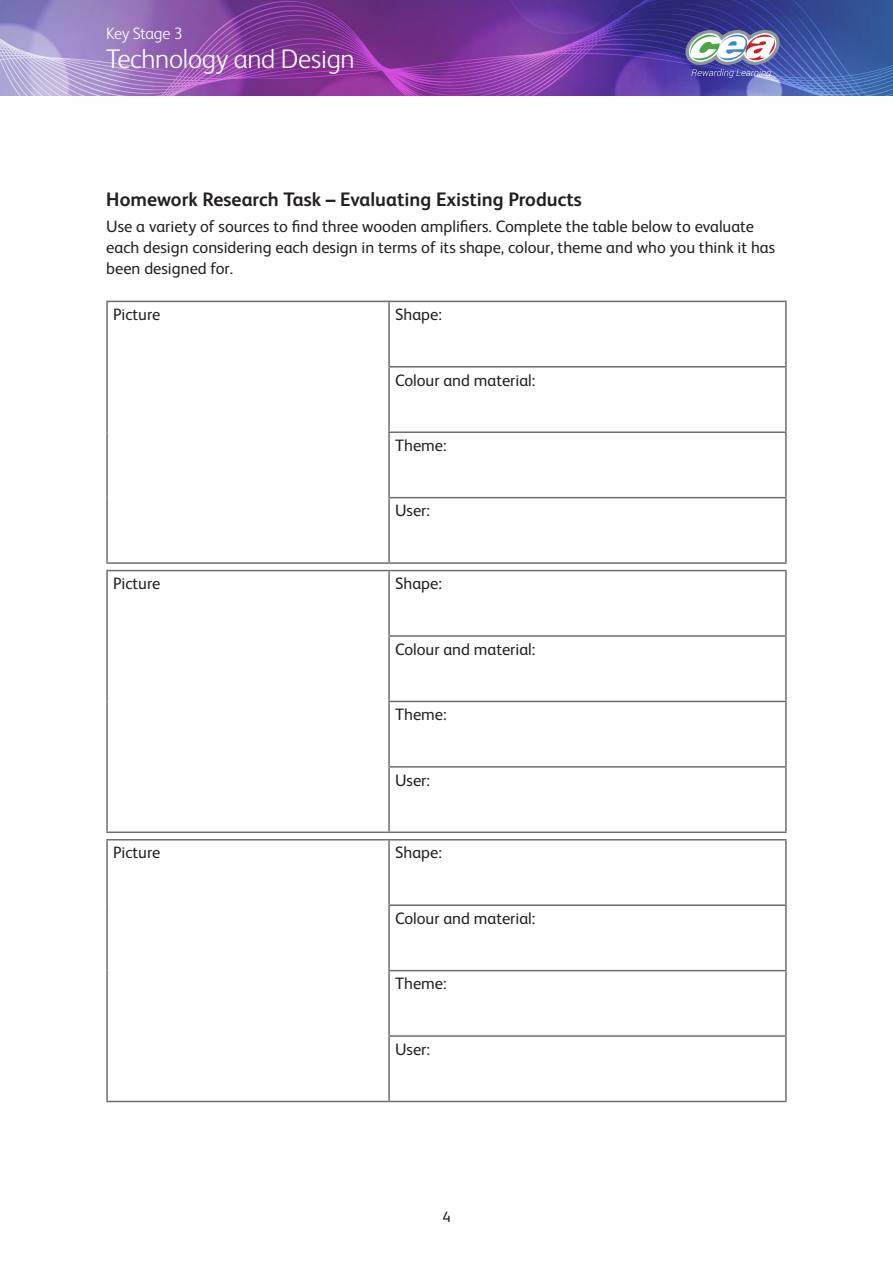
<style>
.page{position:relative;width:893px;height:1263px;background:#fff}
.page>*{position:absolute;margin:0;border:0;box-sizing:border-box;transform-origin:0 0}
.t1{font:300 27px "FS Albert";letter-spacing:-.01em;color:#fff}
.Bold_Heading{font:700 19.5px "FS Albert";color:#231f20}
.t2{font:16.5px/21px "FS Albert";color:#231f20}
.t3{font:300 16.5px "FS Albert";letter-spacing:-.02em;color:#fff}
.t4{font:15px "FS Albert";color:#231f20}
</style>
<div class="page">
<img style="left:0;top:0;width:893px;height:96px">
<img style="left:683px;top:30px;width:99px;height:48px">
<hr style="left:106px;top:301px;width:283px;height:1px;background:#6c6d70">
<hr style="left:106px;top:302px;width:2px;height:65px;background:#6c6d70">
<hr style="left:389px;top:301px;width:398px;height:1px;background:#6c6d70">
<hr style="left:388px;top:302px;width:2px;height:64px;background:#6c6d70">
<hr style="left:785px;top:302px;width:2px;height:64px;background:#6c6d70">
<hr style="left:106px;top:367px;width:2px;height:65px;background:#6c6d70">
<hr style="left:388px;top:366px;width:399px;height:2px;background:#6c6d70">
<hr style="left:388px;top:368px;width:2px;height:63px;background:#6c6d70">
<hr style="left:785px;top:368px;width:2px;height:63px;background:#6c6d70">
<hr style="left:106px;top:432px;width:2px;height:66px;background:#6c6d70">
<hr style="left:388px;top:431px;width:399px;height:2px;background:#6c6d70">
<hr style="left:388px;top:433px;width:2px;height:64px;background:#6c6d70">
<hr style="left:785px;top:433px;width:2px;height:64px;background:#6c6d70">
<hr style="left:106px;top:498px;width:2px;height:64px;background:#6c6d70">
<hr style="left:388px;top:497px;width:399px;height:1px;background:#6c6d70">
<hr style="left:388px;top:498px;width:2px;height:64px;background:#6c6d70">
<hr style="left:785px;top:498px;width:2px;height:64px;background:#6c6d70">
<hr style="left:106px;top:562px;width:283px;height:2px;background:#6c6d70">
<hr style="left:389px;top:562px;width:398px;height:2px;background:#6c6d70">
<hr style="left:106px;top:570px;width:283px;height:1px;background:#6c6d70">
<hr style="left:106px;top:571px;width:2px;height:65px;background:#6c6d70">
<hr style="left:389px;top:570px;width:398px;height:1px;background:#6c6d70">
<hr style="left:388px;top:571px;width:2px;height:64px;background:#6c6d70">
<hr style="left:785px;top:571px;width:2px;height:64px;background:#6c6d70">
<hr style="left:106px;top:636px;width:2px;height:65px;background:#6c6d70">
<hr style="left:388px;top:635px;width:399px;height:2px;background:#6c6d70">
<hr style="left:388px;top:637px;width:2px;height:64px;background:#6c6d70">
<hr style="left:785px;top:637px;width:2px;height:64px;background:#6c6d70">
<hr style="left:106px;top:701px;width:2px;height:66px;background:#6c6d70">
<hr style="left:388px;top:701px;width:399px;height:1px;background:#6c6d70">
<hr style="left:388px;top:702px;width:2px;height:64px;background:#6c6d70">
<hr style="left:785px;top:702px;width:2px;height:64px;background:#6c6d70">
<hr style="left:106px;top:767px;width:2px;height:64px;background:#6c6d70">
<hr style="left:388px;top:766px;width:399px;height:2px;background:#6c6d70">
<hr style="left:388px;top:768px;width:2px;height:63px;background:#6c6d70">
<hr style="left:785px;top:768px;width:2px;height:63px;background:#6c6d70">
<hr style="left:106px;top:831px;width:283px;height:2px;background:#6c6d70">
<hr style="left:389px;top:831px;width:398px;height:2px;background:#6c6d70">
<hr style="left:106px;top:839px;width:283px;height:1px;background:#6c6d70">
<hr style="left:106px;top:840px;width:2px;height:65px;background:#6c6d70">
<hr style="left:389px;top:839px;width:398px;height:1px;background:#6c6d70">
<hr style="left:388px;top:840px;width:2px;height:64px;background:#6c6d70">
<hr style="left:785px;top:840px;width:2px;height:64px;background:#6c6d70">
<hr style="left:106px;top:905px;width:2px;height:66px;background:#6c6d70">
<hr style="left:388px;top:904px;width:399px;height:2px;background:#6c6d70">
<hr style="left:388px;top:906px;width:2px;height:64px;background:#6c6d70">
<hr style="left:785px;top:906px;width:2px;height:64px;background:#6c6d70">
<hr style="left:106px;top:971px;width:2px;height:65px;background:#6c6d70">
<hr style="left:388px;top:970px;width:399px;height:1px;background:#6c6d70">
<hr style="left:388px;top:971px;width:2px;height:64px;background:#6c6d70">
<hr style="left:785px;top:971px;width:2px;height:64px;background:#6c6d70">
<hr style="left:106px;top:1036px;width:2px;height:65px;background:#6c6d70">
<hr style="left:388px;top:1035px;width:399px;height:2px;background:#6c6d70">
<hr style="left:388px;top:1037px;width:2px;height:64px;background:#6c6d70">
<hr style="left:785px;top:1037px;width:2px;height:64px;background:#6c6d70">
<hr style="left:106px;top:1101px;width:283px;height:1px;background:#6c6d70">
<hr style="left:389px;top:1101px;width:398px;height:1px;background:#6c6d70">
<p class="t3" style="left:106px;top:23px;width:78px">Key Stage 3</p>
<h1 class="t1" style="left:106px;top:41px;width:250px">Technology and Design</h1>
<p class="Bold_Heading" style="left:106px;top:186px;width:477px">Homework Research Task – Evaluating Existing Products</p>
<p class="t2" style="left:106px;top:215px;width:670px">Use a variety of sources to find three wooden amplifiers. Complete the table below to evaluate each design considering each design in terms of its shape, colour, theme and who you think it has been designed for.</p>
<p class="t2" style="left:113px;top:303px;width:49px">Picture</p>
<p class="t2" style="left:395px;top:303px;width:48px">Shape:</p>
<p class="t2" style="left:395px;top:368px;width:142px">Colour and material:</p>
<p class="t2" style="left:395px;top:434px;width:53px">Theme:</p>
<p class="t2" style="left:395px;top:499px;width:36px">User:</p>
<p class="t2" style="left:113px;top:572px;width:49px">Picture</p>
<p class="t2" style="left:395px;top:572px;width:48px">Shape:</p>
<p class="t2" style="left:395px;top:638px;width:142px">Colour and material:</p>
<p class="t2" style="left:395px;top:703px;width:53px">Theme:</p>
<p class="t2" style="left:395px;top:768px;width:36px">User:</p>
<p class="t2" style="left:113px;top:841px;width:49px">Picture</p>
<p class="t2" style="left:395px;top:841px;width:48px">Shape:</p>
<p class="t2" style="left:395px;top:907px;width:142px">Colour and material:</p>
<p class="t2" style="left:395px;top:972px;width:53px">Theme:</p>
<p class="t2" style="left:395px;top:1038px;width:36px">User:</p>
<p class="t4" style="left:442px;top:1207px;width:10px">4</p>
</div>
